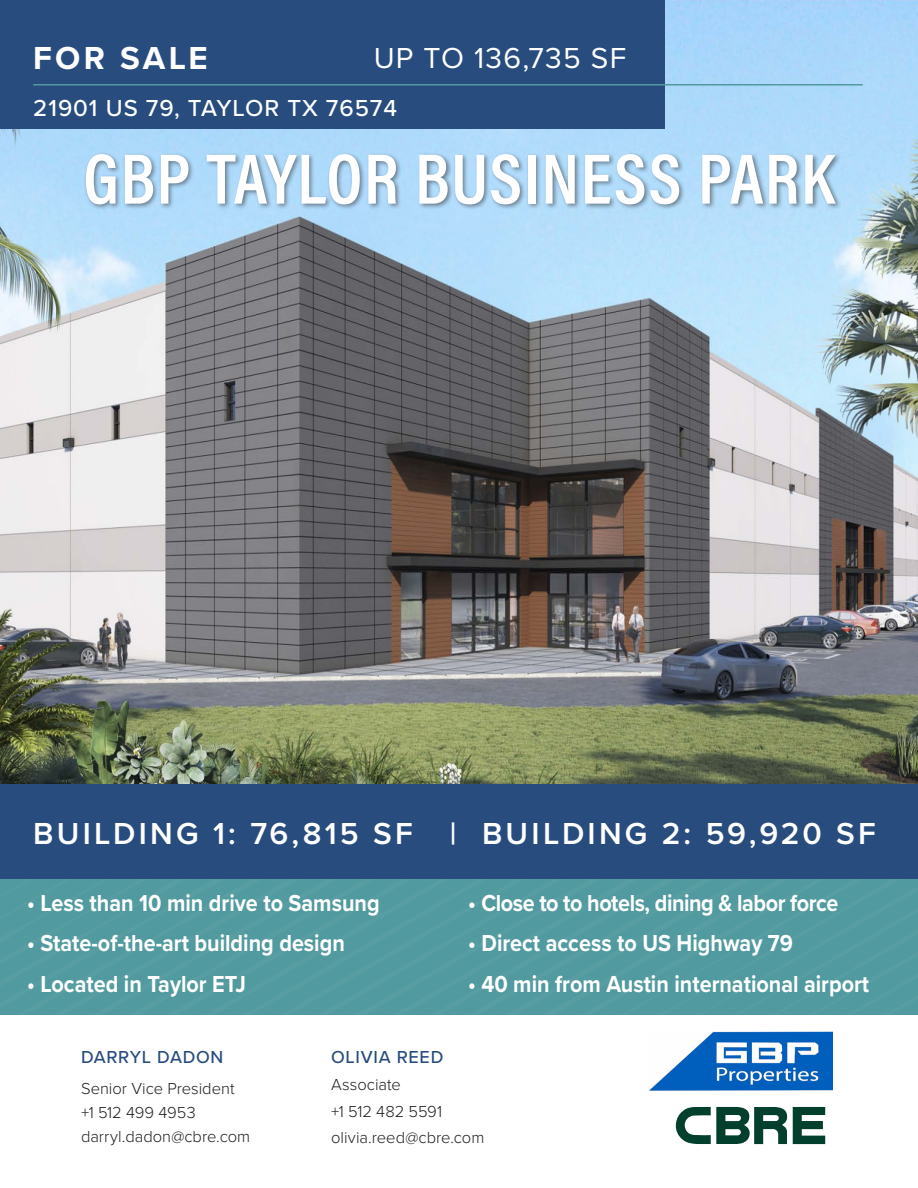
<style>
.page{position:relative;width:918px;height:1188px;background:#fff}
.page>*{position:absolute;margin:0;border:0;box-sizing:border-box;transform-origin:0 0}
.Property_Name_tall{font:600 72px "Acumin Pro Cond";letter-spacing:.015em;color:#fff}
.H1_white{font:700 33px "Proxima Nova";letter-spacing:.095em;color:#fff}
.Property_Name_tall-2{font:600 31.5px "Proxima Nova";letter-spacing:.1em;color:#fff}
.Address{font:30px "Proxima Nova";letter-spacing:.04em;color:#fff}
.t1{font:700 24px "Proxima Nova";color:#fff;scale:.9 1}
.t2{font:700 24px "Proxima Nova";letter-spacing:-.02em;color:#fff;scale:.9 1}
.Address-2{font:500 24px "Proxima Nova";letter-spacing:.04em;color:#fff}
.Broker_Name{font:500 18px "Proxima Nova";letter-spacing:.04em;color:#274c7d}
.Broker_Contact_Info{font:300 16.5px "Proxima Nova";color:#231f20}
.Broker_Name-2{font:300 16.5px "Proxima Nova";color:#231f20}
</style>
<div class="page">
<img style="left:0;top:0;width:918px;height:784px">
<div style="left:0;top:0;width:664px;height:128px;background:#274c7d"></div>
<div style="left:873px;top:879px;width:38px;height:135px;background:#519a9f"></div>
<div style="left:837px;top:879px;width:36px;height:135px;background:#519a9f"></div>
<div style="left:800px;top:879px;width:37px;height:135px;background:#519a9f"></div>
<div style="left:762px;top:879px;width:38px;height:135px;background:#519a9f"></div>
<div style="left:724px;top:879px;width:38px;height:135px;background:#519a9f"></div>
<div style="left:0;top:879px;width:724px;height:135px;background:#519a9f"></div>
<div style="left:0;top:879px;width:686px;height:129px;background:#519a9f"></div>
<div style="left:0;top:879px;width:648px;height:107px;background:#519a9f"></div>
<div style="left:0;top:879px;width:610px;height:86px;background:#519a9f"></div>
<div style="left:0;top:879px;width:572px;height:64px;background:#519a9f"></div>
<hr style="left:33px;top:84px;width:830px;height:2px;background:#51999e">
<div style="left:84px;top:152px;width:758px;height:59px;background:#231f20;opacity:.5"></div>
<svg style="left:793px;top:1107px;width:32px;height:37px"></svg>
<svg style="left:676px;top:1107px;width:111px;height:37px"></svg>
<img style="left:649px;top:1032px;width:184px;height:58px">
<div style="left:0;top:784px;width:918px;height:95px;background:#274c7d"></div>
<p class="H1_white" style="left:33px;top:33px;width:176px">FOR SALE</p>
<p class="Address" style="left:374px;top:35px;width:254px">UP TO 136,735 SF</p>
<p class="Address-2" style="left:33px;top:91px;width:365px">21901 US 79, TAYLOR TX 76574</p>
<p class="Property_Name_tall" style="left:83px;top:132px;width:753px">GBP TAYLOR BUSINESS PARK</p>
<p class="Property_Name_tall-2" style="left:33px;top:810px;width:844px">BUILDING 1: 76,815 SF | BUILDING 2: 59,920 SF</p>
<p class="t1" style="left:27px;top:885px;width:393px">• Less than 10 min drive to Samsung</p>
<p class="t1" style="left:27px;top:925px;width:355px">• State-of-the-art building design</p>
<p class="t1" style="left:27px;top:966px;width:245px">• Located in Taylor ETJ</p>
<p class="t2" style="left:468px;top:885px;width:413px">• Close to to hotels, dining &amp; labor force</p>
<p class="t1" style="left:468px;top:925px;width:362px">• Direct access to US Highway 79</p>
<p class="t1" style="left:468px;top:966px;width:447px">• 40 min from Austin international airport</p>
<p class="Broker_Name" style="left:81px;top:1044px;width:144px">DARRYL DADON</p>
<p class="Broker_Contact_Info" style="left:81px;top:1076px;width:155px">Senior Vice President</p>
<p class="Broker_Contact_Info" style="left:81px;top:1100px;width:116px">+1 512 499 4953</p>
<p class="Broker_Contact_Info" style="left:81px;top:1124px;width:171px">darryl.dadon@cbre.com</p>
<p class="Broker_Name" style="left:331px;top:1044px;width:114px">OLIVIA REED</p>
<p class="Broker_Name-2" style="left:331px;top:1072px;width:71px">Associate</p>
<p class="Broker_Name-2" style="left:331px;top:1099px;width:113px">+1 512 482 5591</p>
<p class="Broker_Contact_Info" style="left:331px;top:1125px;width:155px">olivia.reed@cbre.com</p>
</div>
